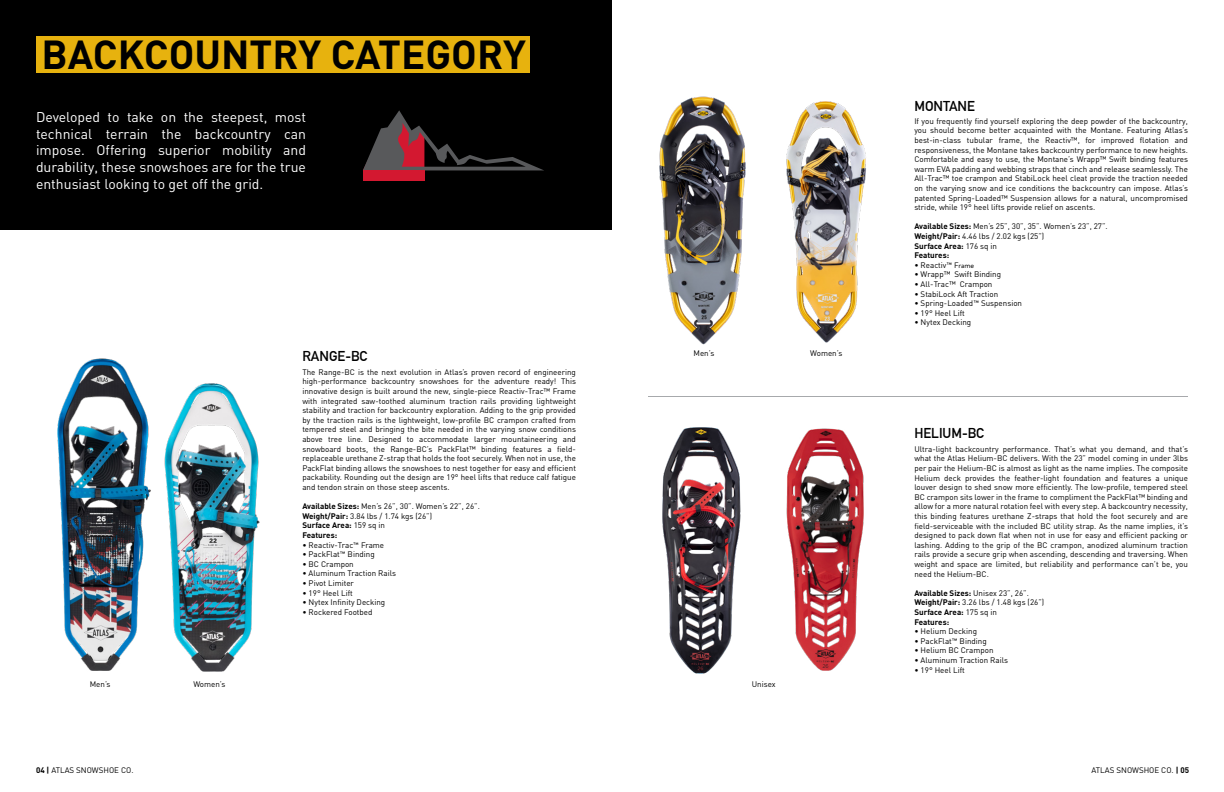
<style>
.page{position:relative;width:1224px;height:792px;background:#fff}
.page>*{position:absolute;margin:0;border:0;box-sizing:border-box;transform-origin:0 0}
.t1{font:700 40px "DIN";color:#000}
.t2{font:14px/16.8px "DIN";color:#fff;text-align:justify}
.t3{font:700 14px "DIN Alternate";color:#000}
.t4{font:8px/9.6px "DIN";color:#000;text-align:justify}
.t5{font:700 8px/9.6px "DIN";color:#000}
.s1{font-weight:700}
.s2{font-family:"Brandon Grotesque"}
.s3{font-weight:400}
</style>
<div class="page">
<div style="left:0;top:0;width:612px;height:230px;background:#000"></div>
<svg style="left:363px;top:110px;width:180px;height:60px"></svg>
<div style="left:363px;top:170px;width:62px;height:11px;background:#d31830"></div>
<div style="left:36px;top:36px;width:494px;height:37px;background:#e7b20e"></div>
<img style="left:57px;top:358px;width:94px;height:313px">
<img style="left:164px;top:383px;width:96px;height:289px">
<img style="left:786px;top:428px;width:78px;height:243px">
<img style="left:662px;top:427px;width:79px;height:247px">
<img style="left:659px;top:96px;width:87px;height:248px">
<img style="left:786px;top:101px;width:80px;height:242px">
<hr style="left:648px;top:396px;width:540px;height:1px;background:#a7a9ac">
<h1 class="t1" style="left:41px;top:29px;width:486px">BACKCOUNTRY CATEGORY</h1>
<h2 class="t2" style="left:36px;top:108px;width:271px">Developed to take on the steepest, most technical terrain the backcountry can impose. Offering superior mobility and durability, these snowshoes are for the true enthusiast looking to get off the grid.</h2>
<h2 class="t3" style="left:302px;top:345px;width:67px">RANGE-BC</h2>
<p class="t4" style="left:90px;top:680px;width:22px">Men’s</p>
<p class="t4" style="left:193px;top:680px;width:34px">Women’s</p>
<p class="t4" style="left:36px;top:766px;width:99px"><span class="s1">04 |</span> ATLAS SNOWSHOE CO.</p>
<p class="t4" style="left:302px;top:367px;width:275px">The Range-BC is the next evolution in Atlas’s proven record of engineering high-performance backcountry snowshoes for the adventure ready! This innovative design is built around the new, single-piece Reactiv-Trac™ Frame with integrated saw-toothed aluminum traction rails providing lightweight stability and traction for backcountry exploration. Adding to the grip provided by the traction rails is the lightweight, low-profile BC crampon crafted from tempered steel and bringing the bite needed in the varying snow conditions above tree line. Designed to accommodate larger mountaineering and snowboard boots, the Range-BC’s PackFlat™ binding features a field&shy;replaceable urethane Z-strap that holds the foot securely. When not in use, the PackFlat binding allows the snowshoes to nest together for easy and efficient packability. Rounding out the design are 19° heel lifts that reduce calf fatigue and tendon strain on those steep ascents.</p>
<p class="t4" style="left:302px;top:501px;width:179px;text-align:left"><span class="s1">Available Sizes:</span> Men’s 26”, 30”. Women’s 22”, 26”.<br><span class="s1">Weight/Pair:</span> 3.84 lbs / 1.74 kgs (26”)<br><span class="s1">Surface Area:</span> 159 sq in<br><span class="s1">Features:</span></p>
<p class="t4" style="left:302px;top:540px;width:83px">• Reactiv-Trac<span class="s2">™</span> Frame</p>
<p class="t4" style="left:302px;top:549px;width:74px">• PackFlat<span class="s2">™</span> Binding</p>
<p class="t4" style="left:302px;top:559px;width:53px">• BC Crampon</p>
<p class="t4" style="left:302px;top:569px;width:95px">• Aluminum Traction Rails</p>
<p class="t4" style="left:302px;top:578px;width:53px">• Pivot Limiter</p>
<p class="t4" style="left:302px;top:588px;width:52px">• 19° Heel Lift</p>
<p class="t4" style="left:302px;top:597px;width:84px">• Nytex Infinity Decking</p>
<p class="t4" style="left:302px;top:607px;width:72px">• Rockered Footbed</p>
<p class="t4" style="left:694px;top:348px;width:22px">Men’s</p>
<p class="t4" style="left:810px;top:348px;width:34px">Women’s</p>
<p class="t4" style="left:752px;top:680px;width:25px">Unisex</p>
<h2 class="t3" style="left:914px;top:96px;width:62px">MONTANE</h2>
<p class="t4" style="left:914px;top:116px;width:275px">If you frequently find yourself exploring the deep powder of the backcountry, you should become better acquainted with the Montane. Featuring Atlas’s best-in-class tubular frame, the Reactiv™, for improved flotation and responsiveness, the Montane takes backcountry performance to new heights.<br>Comfortable and easy to use, the Montane’s Wrapp™ Swift binding features warm EVA padding and webbing straps that cinch and release seamlessly. The All-Trac™ toe crampon and StabiLock heel cleat provide the traction needed on the varying snow and ice conditions the backcountry can impose. Atlas’s patented Spring-Loaded™ Suspension allows for a natural, uncompromised stride, while 19° heel lifts provide relief on ascents.</p>
<p class="t4" style="left:914px;top:222px;width:195px;text-align:left"><span class="s1">Available Sizes:</span> Men’s 25”, 30”, 35”. Women’s 23”, 27”.<br><span class="s1">Weight/Pair:</span> 4.46 lbs / 2.02 kgs (25”)<br><span class="s1">Surface Area:</span> 176 sq in<br><span class="s1">Features:</span></p>
<p class="t4" style="left:914px;top:260px;width:61px">• Reactiv<span class="s2">™ Frame</span></p>
<p class="t4" style="left:914px;top:270px;width:88px">• Wrapp™ Swift Binding</p>
<p class="t4" style="left:914px;top:279px;width:80px">• All-Trac™ Crampon</p>
<p class="t4" style="left:914px;top:289px;width:85px">• StabiLock Aft Traction</p>
<p class="t4" style="left:914px;top:298px;width:109px">• Spring-Loaded<span class="s2">™</span> Suspension</p>
<p class="t4" style="left:914px;top:308px;width:52px">• 19° Heel Lift</p>
<p class="t4" style="left:914px;top:318px;width:58px">• Nytex Decking</p>
<h2 class="t3" style="left:914px;top:422px;width:71px">HELIUM-BC</h2>
<p class="t4" style="left:914px;top:444px;width:275px">Ultra-light backcountry performance. That’s what you demand, and that’s what the Atlas Helium-BC delivers. With the 23” model coming in under 3lbs per pair the Helium-BC is almost as light as the name implies. The composite Helium deck provides the feather-light foundation and features a unique louver design to shed snow more efficiently. The low-profile, tempered steel BC crampon sits lower in the frame to compliment the PackFlat™ binding and allow for a more natural rotation feel with every step. A backcountry necessity, this binding features urethane Z-straps that hold the foot securely and are field-serviceable with the included BC utility strap. As the name implies, it’s designed to pack down flat when not in use for easy and efficient packing or lashing. Adding to the grip of the BC crampon, anodized aluminum traction rails provide a secure grip when ascending, descending and traversing. When weight and space are limited, but reliability and performance can’t be, you need the Helium-BC.</p>
<p class="t5" style="left:914px;top:588px;width:131px">Available Sizes: <span class="s3">Unisex 23”, 26”.<br></span>Weight/Pair: <span class="s3">3.26 lbs / 1.48 kgs (26”)<br></span>Surface Area: <span class="s3">175 sq in<br></span>Features:</p>
<p class="t4" style="left:914px;top:626px;width:64px">• Helium Decking</p>
<p class="t4" style="left:914px;top:636px;width:74px">• PackFlat<span class="s2">™</span> Binding</p>
<p class="t4" style="left:914px;top:646px;width:81px">• Helium BC Crampon</p>
<p class="t4" style="left:914px;top:655px;width:95px">• Aluminum Traction Rails</p>
<p class="t4" style="left:914px;top:665px;width:52px">• 19° Heel Lift</p>
<p class="t4" style="left:1092px;top:766px;width:99px">ATLAS SNOWSHOE CO. <span class="s1">| 05</span></p>
</div>
